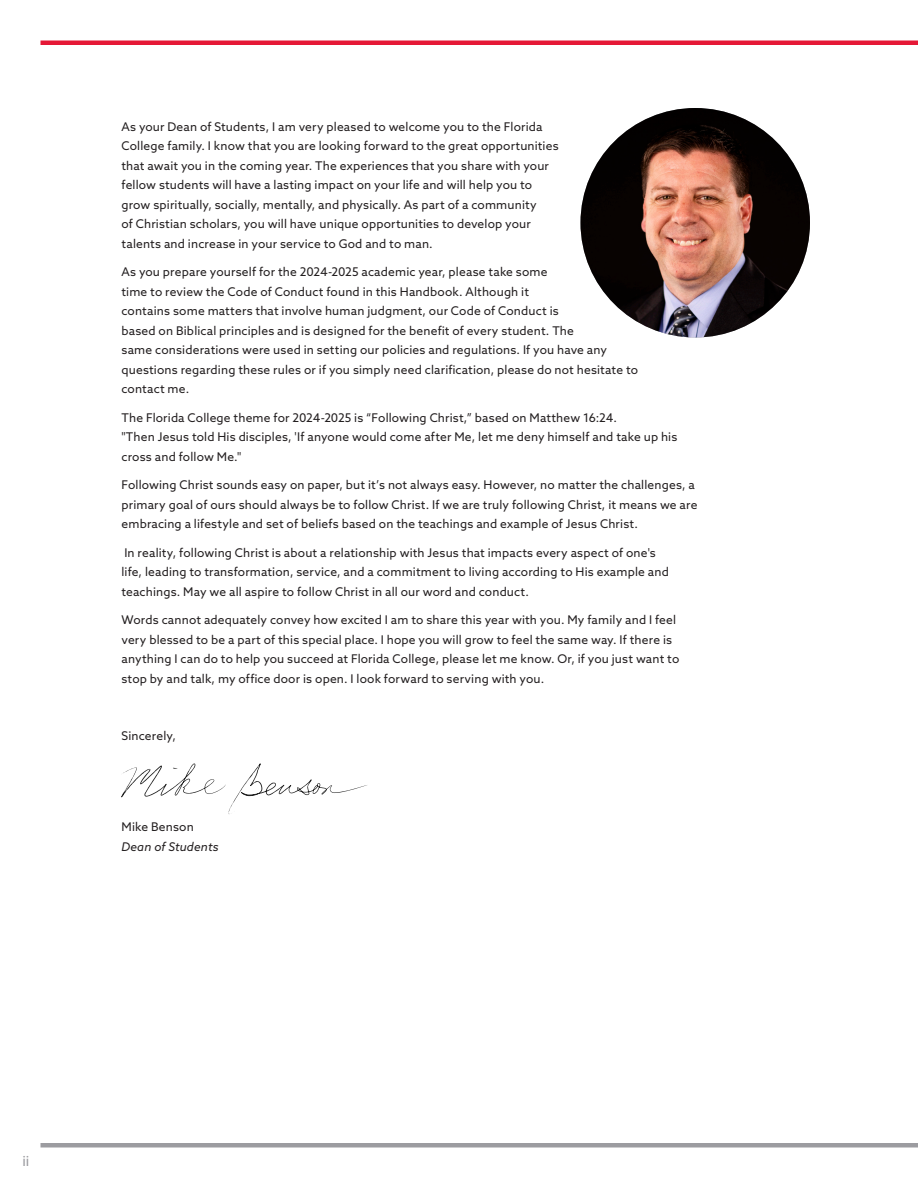
<style>
.page{position:relative;width:918px;height:1188px;background:#fff}
.page>*{position:absolute;margin:0;border:0;box-sizing:border-box;transform-origin:0 0}
.t1{font:15px "Myriad Pro";color:#9c9ca0}
.Paragraphs{font:12px/19.5px "Azo Sans";letter-spacing:.015em;color:#231f20}
.Paragraphs-2{font:italic 12px "Azo Sans";letter-spacing:.01em;color:#231f20}
</style>
<div class="page">
<div style="left:40px;top:40px;width:878px;height:5px;background:#e51836"></div>
<div style="left:40px;top:1143px;width:878px;height:5px;background:#9c9ca0"></div>
<svg style="left:122px;top:763px;width:245px;height:51px"></svg>
<img style="left:580px;top:108px;width:230px;height:230px;border-radius:115px">
<p class="Paragraphs" style="left:122px;top:117px;width:439px">As your Dean of Students, I am very pleased to welcome you to the Florida College family. I know that you are looking forward to the great opportunities that await you in the coming year. The experiences that you share with your fellow students will have a lasting impact on your life and will help you to grow spiritually, socially, mentally, and physically. As part of a community<br>of Christian scholars, you will have unique opportunities to develop your talents and increase in your service to God and to man.</p>
<p class="Paragraphs" style="left:122px;top:262px;width:518px">As you prepare yourself for the 2024-2025 academic year, please take some<br>time to review the Code of Conduct found in this Handbook. Although it<br>contains some matters that involve human judgment, our Code of Conduct is<br>based on Biblical principles and is designed for the benefit of every student. The<br>same considerations were used in setting our policies and regulations. If you have any questions regarding these rules or if you simply need clarification, please do not hesitate to contact me.</p>
<p class="Paragraphs" style="left:122px;top:408px;width:557px">The Florida College theme for 2024-2025 is “Following Christ,” based on Matthew 16:24.<br>"Then Jesus told His disciples, 'If anyone would come after Me, let me deny himself and take up his cross and follow Me."</p>
<p class="Paragraphs" style="left:122px;top:475px;width:577px">Following Christ sounds easy on paper, but it’s not always easy. However, no matter the challenges, a primary goal of ours should always be to follow Christ. If we are truly following Christ, it means we are embracing a lifestyle and set of beliefs based on the teachings and example of Jesus Christ.</p>
<p class="Paragraphs" style="left:122px;top:543px;width:549px">In reality, following Christ is about a relationship with Jesus that impacts every aspect of one's life, leading to transformation, service, and a commitment to living according to His example and teachings. May we all aspire to follow Christ in all our word and conduct.</p>
<p class="Paragraphs" style="left:122px;top:610px;width:559px">Words cannot adequately convey how excited I am to share this year with you. My family and I feel very blessed to be a part of this special place. I hope you will grow to feel the same way. If there is anything I can do to help you succeed at Florida College, please let me know. Or, if you just want to stop by and talk, my office door is open. I look forward to serving with you.</p>
<p class="Paragraphs" style="left:122px;top:726px;width:56px">Sincerely,</p>
<p class="Paragraphs" style="left:122px;top:817px;width:74px">Mike Benson</p>
<p class="Paragraphs-2" style="left:122px;top:839px;width:99px">Dean of Students</p>
<p class="t1" style="left:22px;top:1151px;width:8px">ii</p>
</div>
